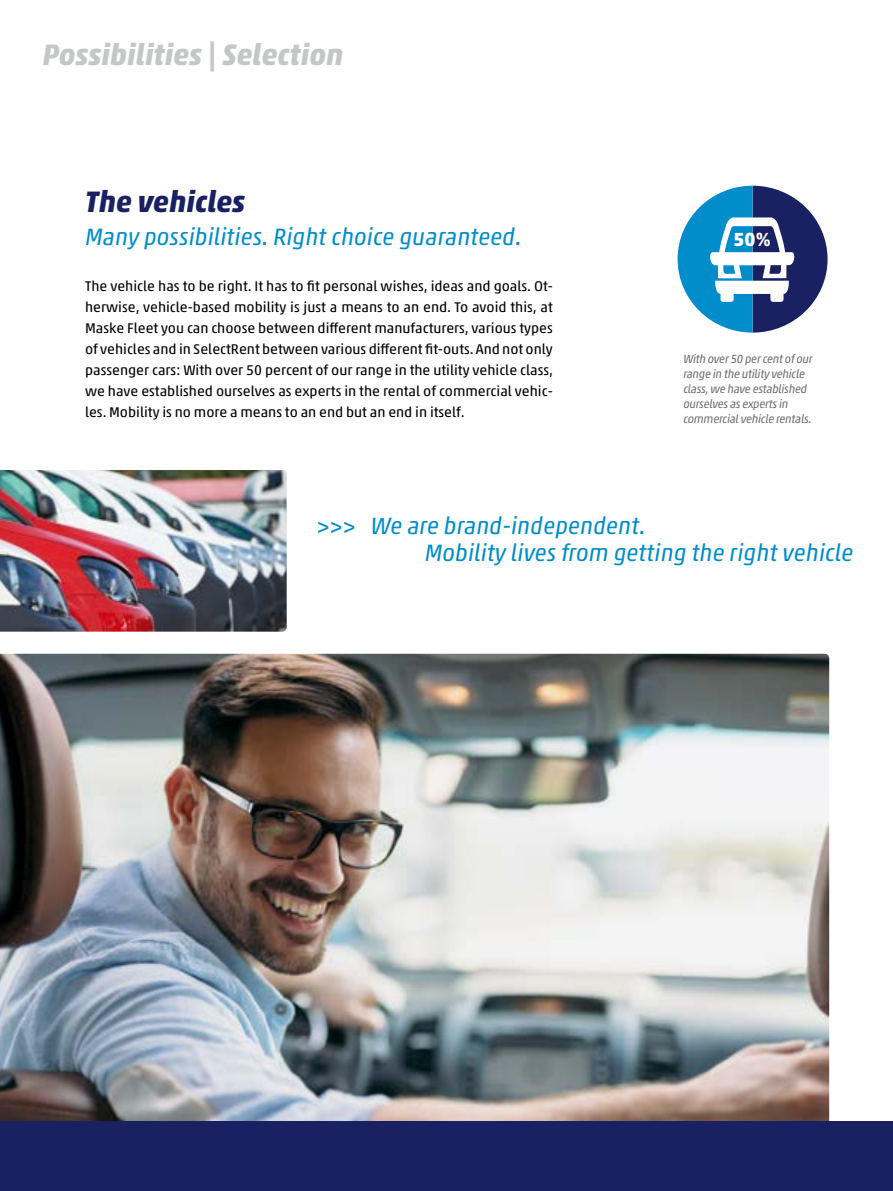
<style>
.page{position:relative;width:893px;height:1191px;background:#fff}
.page>*{position:absolute;margin:0;border:0;box-sizing:border-box;transform-origin:0 0}
.t1{font:italic 700 30px "Akko Pro";color:#c5c6c6}
.t2{font:italic 700 30px "Akko Pro";color:#1a2162}
.t3{font:italic 24px/27px "Akko Pro";color:#008dca}
.t4{font:700 19.2px "Akko Pro";color:#fff}
.t5{font:14.25px/21px "Akko Pro";color:#000;text-align:justify}
.t6{font:italic 12px/15px "Akko Pro";letter-spacing:-.025em;color:#6f6f6e}
</style>
<div class="page">
<img style="left:0;top:654px;width:829px;height:467px">
<svg style="left:678px;top:186px;width:149px;height:147px"></svg>
<img style="left:0;top:470px;width:287px;height:161px">
<div style="left:0;top:1121px;width:893px;height:70px;background:#1a2162"></div>
<h1 class="t1" style="left:43px;top:36px;width:302px">Possibilities | Selection</h1>
<h1 class="t2" style="left:85px;top:183px;width:162px">The vehicles</h1>
<h2 class="t3" style="left:85px;top:223px;width:438px">Many possibilities. Right choice guaranteed.</h2>
<p class="t5" style="left:85px;top:275px;width:469px">The vehicle has to be right. It has to fit personal wishes, ideas and goals. Ot&shy;herwise, vehicle-based mobility is just a means to an end. To avoid this, at Maske Fleet you can choose between different manufacturers, various types of vehicles and in SelectRent between various different fit-outs. And not only passenger cars: With over 50 percent of our range in the utility vehicle class, we have established ourselves as experts in the rental of commercial vehic&shy;les. Mobility is no more a means to an end but an end in itself.</p>
<h3 class="t4" style="left:733px;top:228px;width:39px">50%</h3>
<p class="t6" style="left:683px;top:351px;width:131px">With over 50 per cent of our range in the utility vehicle class, we have established ourselves as experts in commercial vehicle rentals.</p>
<h2 class="t3" style="left:425px;top:512px;width:430px;text-indent:-108px">&gt;&gt;&gt; We are brand-independent.<br>Mobility lives from getting the right vehicle</h2>
</div>
